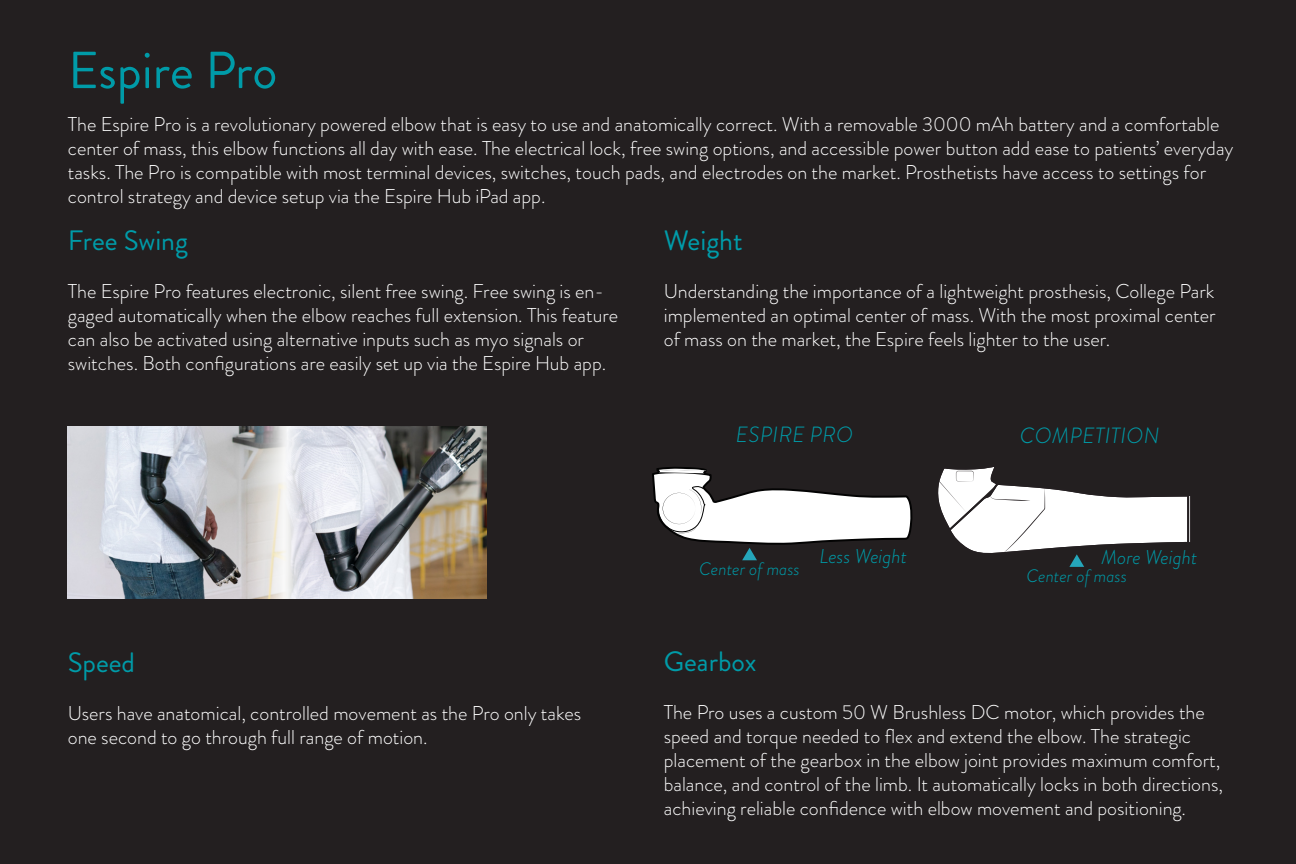
<style>
.page{position:relative;width:1296px;height:864px;background:#231f20}
.page>*{position:absolute;margin:0;border:0;box-sizing:border-box;transform-origin:0 0}
.t1{font:52px "Brandon Grotesque";letter-spacing:-.005em;color:#009ba8}
.t2{font:28px "Brandon Grotesque";color:#009ba8}
.t3{font:28px "Brandon Grotesque";color:#009caa}
.t4{font:italic 300 22px "Brandon Grotesque";letter-spacing:.02em;color:#009ba8}
.t5{font:300 20px/24px "Brandon Grotesque";color:#fff}
.t6{font:italic 300 20px "Brandon Grotesque";color:#009ba8}
.t7{font:italic 300 18px "Brandon Grotesque";color:#009ba8}
</style>
<div class="page">
<svg style="left:652px;top:467px;width:261px;height:93px"></svg>
<div style="left:1188px;top:495px;width:3px;height:48px;border:1px solid #241f21"></div>
<svg style="left:938px;top:467px;width:252px;height:100px"></svg>
<img style="left:287px;top:427px;width:200px;height:172px">
<img style="left:68px;top:427px;width:219px;height:172px">
<p class="t1" style="left:68px;top:34px;width:211px">Espire Pro</p>
<p class="t5" style="left:68px;top:113px;width:1167px">The Espire Pro is a revolutionary powered elbow that is easy to use and anatomically correct. With a removable 3000 mAh battery and a comfortable center of mass, this elbow functions all day with ease. The electrical lock, free swing options, and accessible power button add ease to patients’ everyday tasks. The Pro is compatible with most terminal devices, switches, touch pads, and electrodes on the market. Prosthetists have access to settings for control strategy and device setup via the Espire Hub iPad app.</p>
<p class="t2" style="left:68px;top:221px;width:122px">Free Swing</p>
<p class="t5" style="left:68px;top:279px;width:552px">The Espire Pro features electronic, silent free swing. Free swing is en&shy;gaged automatically when the elbow reaches full extension. This feature can also be activated using alternative inputs such as myo signals or switches. Both configurations are easily set up via the Espire Hub app.</p>
<p class="t3" style="left:664px;top:221px;width:80px">Weight</p>
<p class="t5" style="left:664px;top:279px;width:553px;text-align:justify">Understanding the importance of a lightweight prosthesis, College Park implemented an optimal center of mass. With the most proximal center of mass on the market, the Espire feels lighter to the user.</p>
<p class="t4" style="left:736px;top:419px;width:119px">ESPIRE PRO</p>
<p class="t4" style="left:1020px;top:421px;width:141px">COMPETITION</p>
<p class="t2" style="left:68px;top:643px;width:69px">Speed</p>
<p class="t5" style="left:68px;top:701px;width:515px">Users have anatomical, controlled movement as the Pro only takes one second to go through full range of motion.</p>
<p class="t6" style="left:820px;top:542px;width:89px">Less Weight</p>
<p class="t6" style="left:1102px;top:544px;width:97px">More Weight</p>
<p class="t7" style="left:699px;top:556px;width:102px">Center of mass</p>
<p class="t7" style="left:1027px;top:563px;width:102px">Center of mass</p>
<p class="t2" style="left:664px;top:642px;width:94px">Gearbox</p>
<p class="t5" style="left:664px;top:700px;width:561px">The Pro uses a custom 50 W Brushless DC motor, which provides the speed and torque needed to flex and extend the elbow. The strategic placement of the gearbox in the elbow joint provides maximum comfort, balance, and control of the limb. It automatically locks in both directions, achieving reliable confidence with elbow movement and positioning.</p>
</div>
